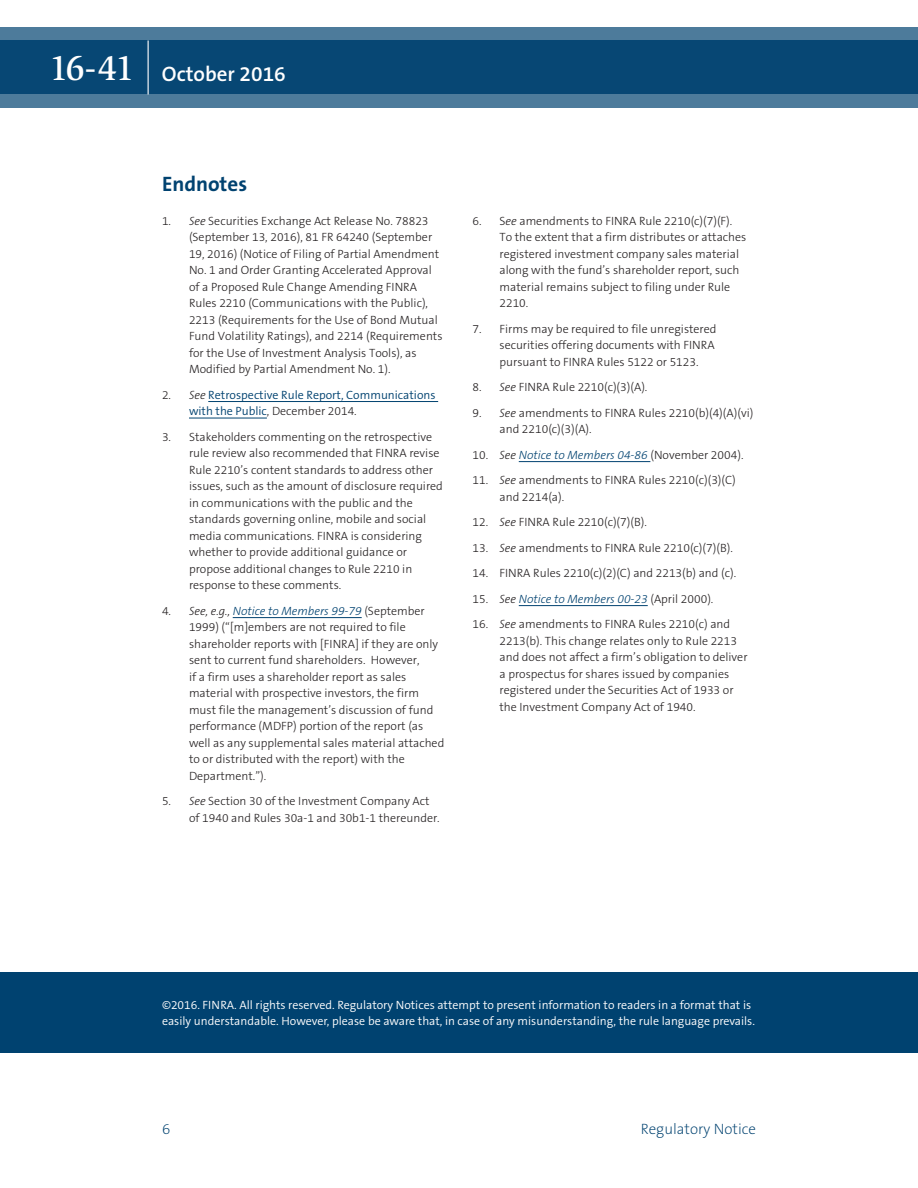
<style>
.page{position:relative;width:918px;height:1188px;background:#fff}
.page>*{position:absolute;margin:0;border:0;box-sizing:border-box;transform-origin:0 0}
.t1{font:600 21px "The Sans B6";color:#fff}
.t2{font:700 21px "The Sans B7";color:#004270}
.t3{font:200 15px "The Sans B2";color:#004270}
.t4{font:300 12px/16.5px "The Sans B3";color:#231f20}
.t5{font:300 12px/16.5px "The Sans B4";color:#fff}
.t6{font:italic 300 12px "The Sans B3";color:#004270}
.t7{font:300 12px "The Sans B4";color:#004270}
.s1{font-family:"Slimbach LT";font-weight:500;font-size:36px}
.s2{font-style:italic}
.s3{font-family:"The Sans B3";color:#231f20}
.s4{font-family:"The Sans B3";font-style:italic;color:#231f20}
.s5{font-family:"The Sans B4";color:#004270}
.s6{font-style:italic;color:#004270}
.s7{font-style:normal;color:#231f20}
.s8{color:#231f20}
</style>
<div class="page">
<hr style="left:208px;top:401px;width:230px;height:1px;background:#004270">
<hr style="left:189px;top:418px;width:78px;height:1px;background:#004270">
<hr style="left:233px;top:617px;width:129px;height:1px;background:#004270">
<hr style="left:519px;top:461px;width:131px;height:1px;background:#004270">
<hr style="left:519px;top:605px;width:129px;height:1px;background:#004270">
<div style="left:0;top:972px;width:918px;height:81px;background:#004270"></div>
<svg style="left:0;top:27px;width:918px;height:81px;background:#1e5881"></svg>
<hr style="left:148px;top:40px;width:1px;height:54px;background:#fff">
<h1 class="t1" style="left:49px;top:62px;width:238px"><span class="s1">16-41</span> October 2016</h1>
<h1 class="t2" style="left:162px;top:173px;width:87px">Endnotes</h1>
<p class="t4" style="left:189px;top:213px;width:255px;text-indent:-27px">1. <span class="s2">See</span> Securities Exchange Act Release No. 78823 (September 13, 2016), 81 FR 64240 (September 19, 2016) (Notice of Filing of Partial Amendment No. 1 and Order Granting Accelerated Approval of a Proposed Rule Change Amending FINRA Rules 2210 (Communications with the Public), 2213 (Requirements for the Use of Bond Mutual Fund Volatility Ratings), and 2214 (Requirements for the Use of Investment Analysis Tools), as Modified by Partial Amendment No. 1).</p>
<p class="t7" style="left:162px;top:388px;width:275px"><span class="s3">2.</span> <span class="s4">See</span> Retrospective Rule Report, Communications</p>
<p class="t4" style="left:189px;top:403px;width:169px"><span class="s5">with the Public</span>, December 2014.</p>
<p class="t4" style="left:189px;top:429px;width:255px;text-indent:-27px">3. Stakeholders commenting on the retrospective rule review also recommended that FINRA revise Rule 2210’s content standards to address other issues, such as the amount of disclosure required in communications with the public and the standards governing online, mobile and social media communications. FINRA is considering whether to provide additional guidance or propose additional changes to Rule 2210 in response to these comments.</p>
<p class="t4" style="left:189px;top:603px;width:257px;text-indent:-27px">4. <span class="s2">See, e.g.,</span> <span class="s6">Notice to Members 99-79</span> (September 1999) (“[m]embers are not required to file shareholder reports with [FINRA] if they are only sent to current fund shareholders. However,<br>if a firm uses a shareholder report as sales material with prospective investors, the firm must file the management’s discussion of fund performance (MDFP) portion of the report (as well as any supplemental sales material attached to or distributed with the report) with the Department.”).</p>
<p class="t4" style="left:189px;top:793px;width:252px;text-indent:-27px">5. <span class="s2">See</span> Section 30 of the Investment Company Act of 1940 and Rules 30a-1 and 30b1-1 thereunder.</p>
<p class="t4" style="left:500px;top:213px;width:248px;text-indent:-27px">6. S<span class="s2">ee</span> amendments to FINRA Rule 2210(c)(7)(F).<br>To the extent that a firm distributes or attaches registered investment company sales material along with the fund’s shareholder report, such material remains subject to filing under Rule 2210.</p>
<p class="t4" style="left:500px;top:321px;width:219px;text-indent:-27px">7. Firms may be required to file unregistered securities offering documents with FINRA pursuant to FINRA Rules 5122 or 5123.</p>
<p class="t4" style="left:472px;top:379px;width:176px">8. <span class="s2">See</span> FINRA Rule 2210(c)(3)(A).</p>
<p class="t4" style="left:500px;top:405px;width:255px;text-indent:-27px">9. <span class="s2">See</span> amendments to FINRA Rules 2210(b)(4)(A)(vi) and 2210(c)(3)(A).</p>
<p class="t6" style="left:472px;top:448px;width:272px"><span class="s7">10.</span> <span class="s8">See</span> Notice to Members 04-86 <span class="s7">(November 2004).</span></p>
<p class="t4" style="left:500px;top:472px;width:238px;text-indent:-27px">11. <span class="s2">See</span> amendments to FINRA Rules 2210(c)(3)(C) and 2214(a).</p>
<p class="t4" style="left:472px;top:514px;width:176px">12. <span class="s2">See</span> FINRA Rule 2210(c)(7)(B).</p>
<p class="t4" style="left:472px;top:540px;width:262px">13. <span class="s2">See</span> amendments to FINRA Rule 2210(c)(7)(B).</p>
<p class="t4" style="left:472px;top:565px;width:265px">14. FINRA Rules 2210(c)(2)(C) and 2213(b) and (c).</p>
<p class="t6" style="left:472px;top:592px;width:242px"><span class="s7">15.</span> <span class="s8">See</span> Notice to Members 00-23 <span class="s7">(April 2000).</span></p>
<p class="t4" style="left:500px;top:616px;width:250px;text-indent:-27px">16. <span class="s2">See</span> amendments to FINRA Rules 2210(c) and 2213(b). This change relates only to Rule 2213 and does not affect a firm’s obligation to deliver a prospectus for shares issued by companies registered under the Securities Act of 1933 or the Investment Company Act of 1940.</p>
<p class="t5" style="left:162px;top:997px;width:594px">©2016. FINRA. All rights reserved. Regulatory Notices attempt to present information to readers in a format that is easily understandable. However, please be aware that, in case of any misunderstanding, the rule language prevails.</p>
<p class="t3" style="left:162px;top:1121px;width:10px">6</p>
<p class="t3" style="left:641px;top:1121px;width:117px">Regulatory Notice</p>
</div>
